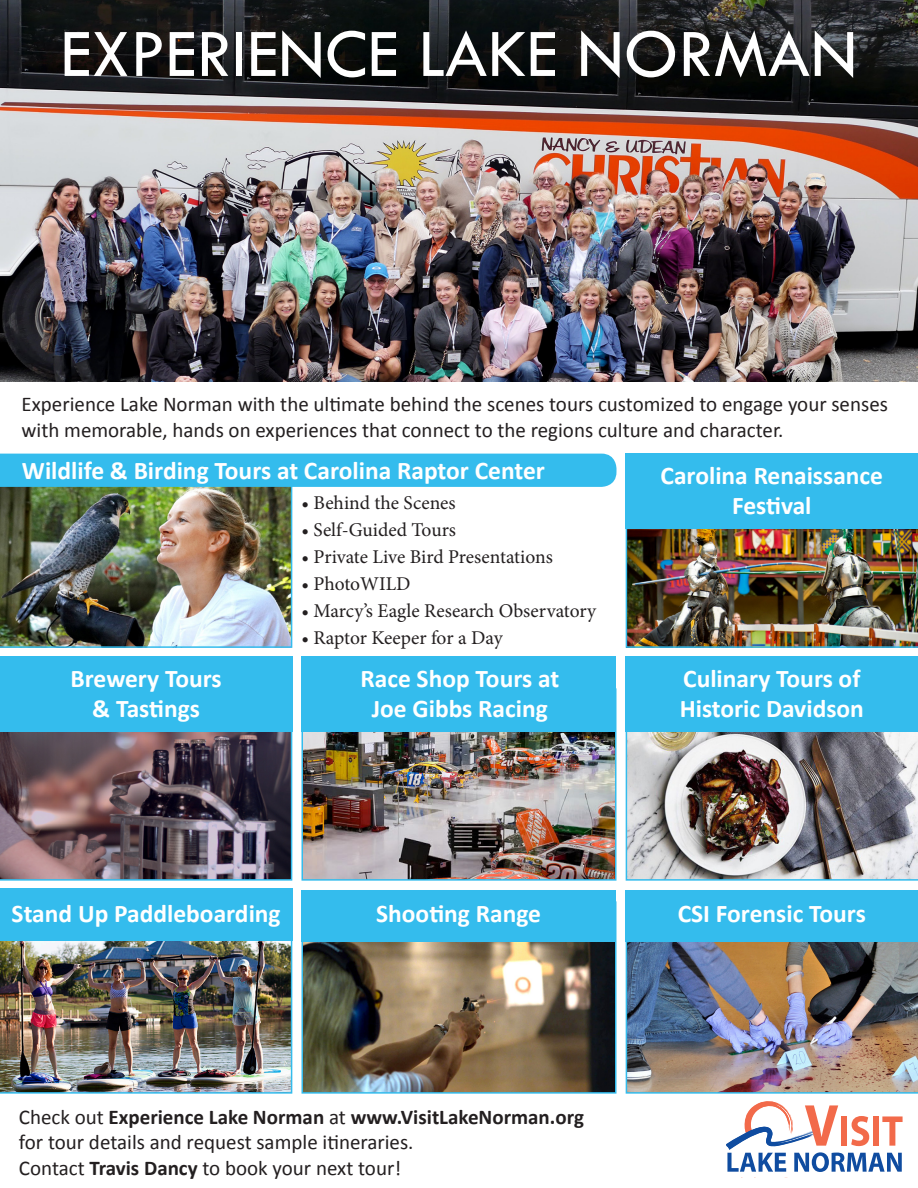
<style>
.page{position:relative;width:918px;height:1188px;background:#fff}
.page>*{position:absolute;margin:0;border:0;box-sizing:border-box;transform-origin:0 0}
.t1{font:70.5px "Tw Cen";color:#fff}
.t2{font:700 25.5px "Calibri";color:#fff}
.t3{font:21px/25.2px "Calibri";color:#231f20}
.t4{font:700 21px "Calibri";color:#231f20}
.t5{font:19.5px "Minion Pro";color:#231f20}
.s1{font-weight:400}
.s2{font-weight:700}
</style>
<div class="page">
<img style="left:0;top:487px;width:292px;height:161px">
<div style="left:0;top:454px;width:616px;height:33px;background:#34bced"></div>
<img style="left:0;top:0;width:918px;height:382px">
<img style="left:0;top:941px;width:292px;height:153px">
<div style="left:0;top:889px;width:292px;height:52px;background:#34bced"></div>
<img style="left:305px;top:732px;width:308px;height:146px">
<div style="left:302px;top:688px;width:314px;height:193px;border:2px solid #34bced"></div>
<div style="left:302px;top:656px;width:314px;height:76px;background:#34bced"></div>
<img style="left:305px;top:941px;width:308px;height:150px">
<div style="left:302px;top:901px;width:314px;height:193px;border:2px solid #34bced"></div>
<div style="left:302px;top:890px;width:314px;height:51px;background:#34bced"></div>
<img style="left:0;top:732px;width:292px;height:149px">
<div style="left:0;top:656px;width:292px;height:76px;background:#34bced"></div>
<img style="left:626px;top:732px;width:292px;height:149px">
<div style="left:626px;top:656px;width:292px;height:76px;background:#34bced"></div>
<img style="left:626px;top:941px;width:292px;height:153px">
<div style="left:626px;top:890px;width:292px;height:51px;background:#34bced"></div>
<svg style="left:726px;top:1101px;width:177px;height:71px"></svg>
<img style="left:626px;top:529px;width:292px;height:119px">
<div style="left:626px;top:453px;width:292px;height:76px;background:#34bced"></div>
<p class="t1" style="left:61px;top:11px;width:799px">EXPERIENCE LAKE NORMAN</p>
<p class="t3" style="left:22px;top:392px;width:868px">Experience Lake Norman with the ultimate behind the scenes tours customized to engage your senses with memorable, hands on experiences that connect to the regions culture and character.</p>
<p class="t2" style="left:22px;top:454px;width:524px">Wildlife &amp; Birding Tours at Carolina Raptor Center</p>
<p class="t2" style="left:661px;top:459px;width:224px">Carolina Renaissance</p>
<p class="t2" style="left:732px;top:490px;width:81px">Festival</p>
<p class="t5" style="left:302px;top:490px;width:156px">• Behind the Scenes</p>
<p class="t5" style="left:302px;top:517px;width:156px">• Self-Guided Tours</p>
<p class="t5" style="left:302px;top:544px;width:253px">• Private Live Bird Presentations</p>
<p class="t5" style="left:302px;top:571px;width:111px">• PhotoWILD</p>
<p class="t5" style="left:302px;top:598px;width:296px">• Marcy’s Eagle Research Observatory</p>
<p class="t5" style="left:302px;top:625px;width:203px">• Raptor Keeper for a Day</p>
<p class="t2" style="left:71px;top:662px;width:153px">Brewery Tours</p>
<p class="t2" style="left:92px;top:693px;width:109px">&amp; Tastings</p>
<p class="t2" style="left:12px;top:897px;width:271px">Stand Up Paddleboarding</p>
<p class="t2" style="left:360px;top:662px;width:200px">Race Shop Tours at</p>
<p class="t2" style="left:372px;top:693px;width:178px">Joe Gibbs Racing</p>
<p class="t2" style="left:376px;top:897px;width:166px">Shooting Range</p>
<p class="t4" style="left:19px;top:1104px;width:567px"><span class="s1">Check out</span> Experience Lake Norman <span class="s1">at</span> www.VisitLakeNorman.org</p>
<p class="t3" style="left:19px;top:1130px;width:396px">for tour details and request sample itineraries.</p>
<p class="t3" style="left:19px;top:1155px;width:384px">Contact <span class="s2">Travis Dancy</span> to book your next tour!</p>
<p class="t2" style="left:683px;top:662px;width:179px">Culinary Tours of</p>
<p class="t2" style="left:680px;top:693px;width:186px">Historic Davidson</p>
<p class="t2" style="left:678px;top:897px;width:190px">CSI Forensic Tours</p>
</div>
